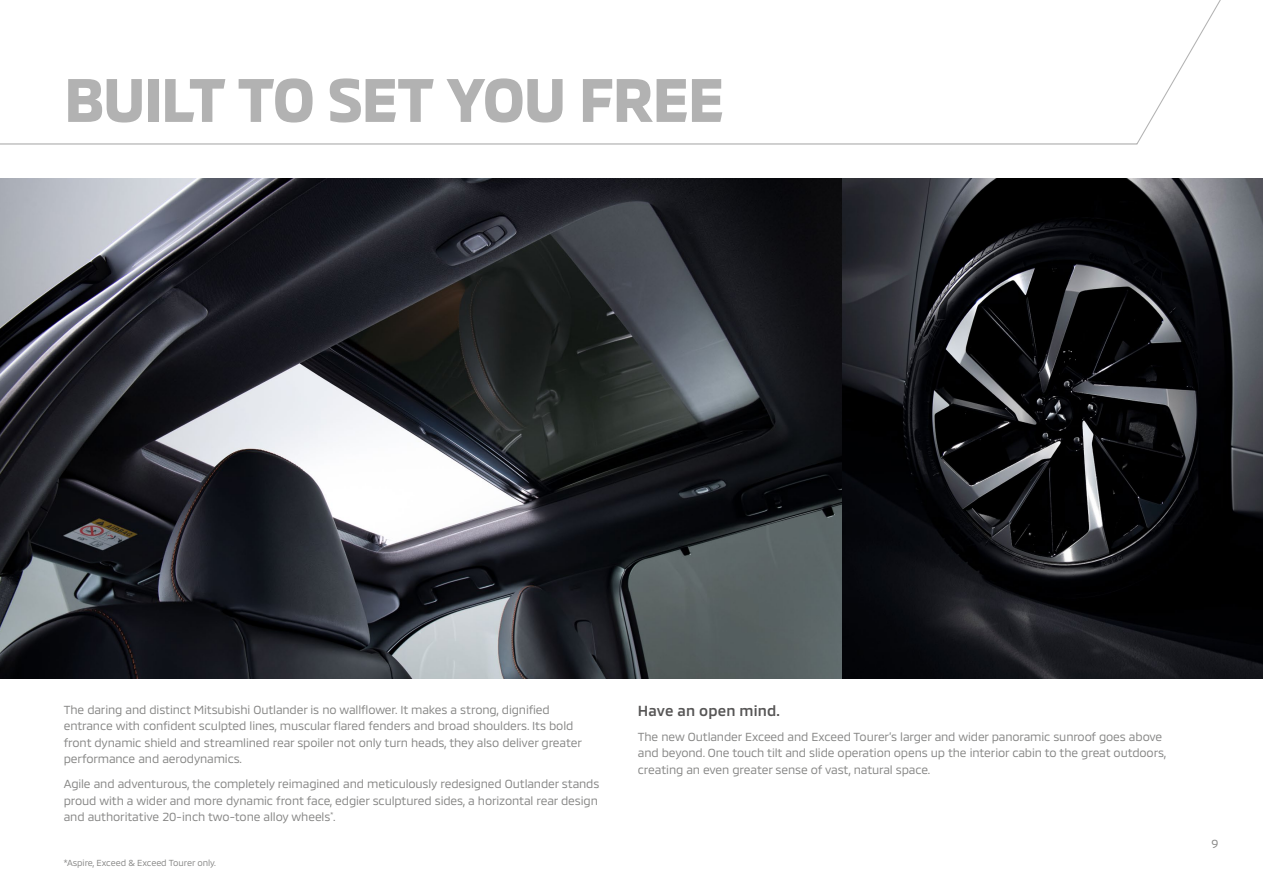
<style>
.page{position:relative;width:1263px;height:893px;background:#fff}
.page>*{position:absolute;margin:0;border:0;box-sizing:border-box;transform-origin:0 0}
.t1{font:700 63px "MMC";letter-spacing:-.035em;color:#b2b2b2}
.t2{font:500 15px "MMC";letter-spacing:.01em;color:#575656}
.t3{font:12px/16.5px "MMC";letter-spacing:-.01em;color:#878786}
.t4{font:9px "MMC";letter-spacing:-.01em;color:#878786}
</style>
<div class="page">
<svg style="left:0;top:0;width:1221px;height:145px"></svg>
<img style="left:0;top:179px;width:1263px;height:499px">
<h1 class="t1" style="left:64px;top:50px;width:663px">BUILT TO SET YOU FREE</h1>
<p class="t3" style="left:64px;top:700px;width:520px">The daring and distinct Mitsubishi Outlander is no wallflower. It makes a strong, dignified entrance with confident sculpted lines, muscular flared fenders and broad shoulders. Its bold front dynamic shield and streamlined rear spoiler not only turn heads, they also deliver greater performance and aerodynamics.</p>
<p class="t3" style="left:64px;top:774px;width:537px">Agile and adventurous, the completely reimagined and meticulously redesigned Outlander stands proud with a wider and more dynamic front face, edgier sculptured sides, a horizontal rear design and authoritative 20-inch two-tone alloy wheels<sup>*</sup>.</p>
<p class="t4" style="left:63px;top:855px;width:154px">*Aspire, Exceed &amp; Exceed Tourer only.</p>
<p class="t2" style="left:638px;top:699px;width:143px">Have an open mind.</p>
<p class="t3" style="left:638px;top:727px;width:530px">The new Outlander Exceed and Exceed Tourer’s larger and wider panoramic sunroof goes above and beyond. One touch tilt and slide operation opens up the interior cabin to the great outdoors, creating an even greater sense of vast, natural space.</p>
<p class="t3" style="left:1211px;top:834px;width:8px">9</p>
</div>
